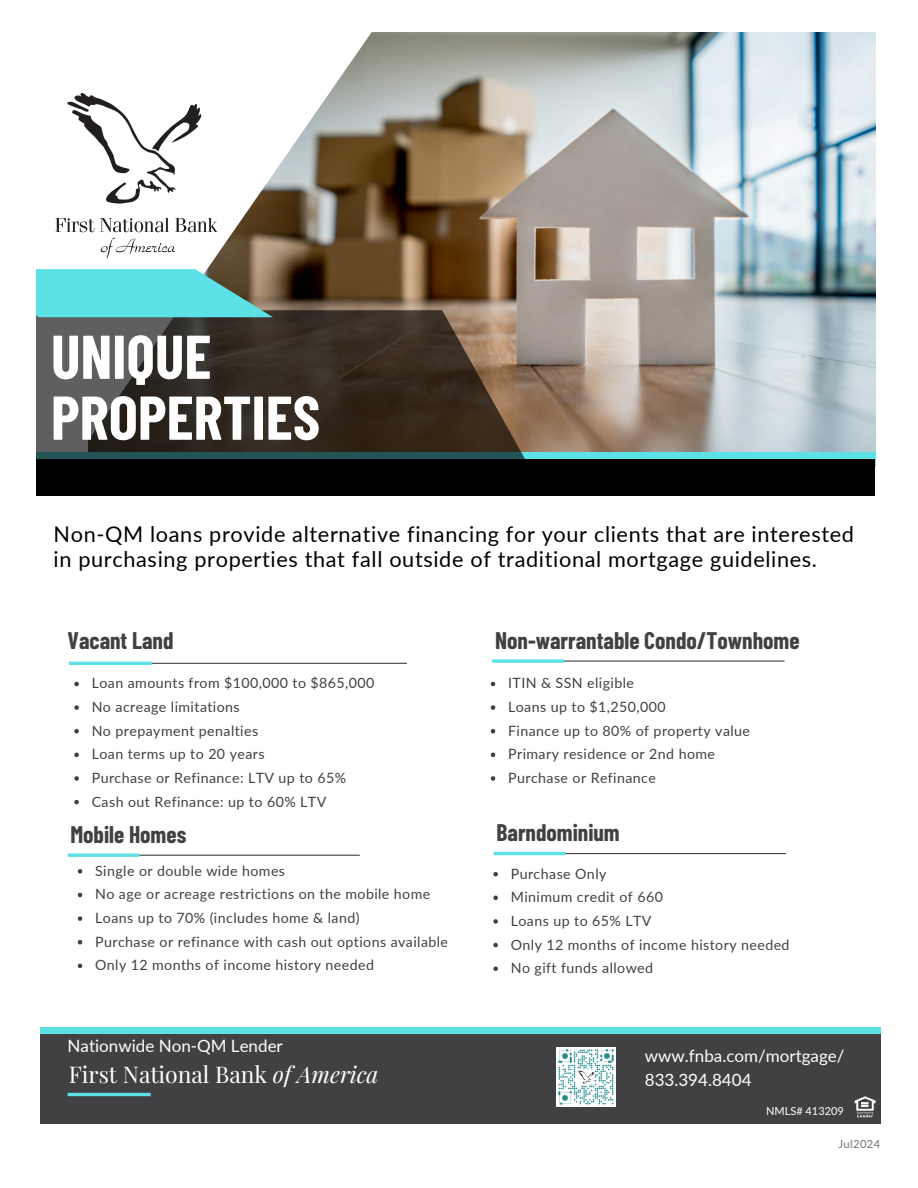
<style>
.page{position:relative;width:918px;height:1188px;background:#fff}
.page>*{position:absolute;margin:0;border:0;box-sizing:border-box;transform-origin:0 0}
.t1{font:700 61.65px/60.9px "Barlow Condensed";color:#fff}
.t2{font:700 23.4px "Barlow Condensed";color:#414042}
.t3{font:22.95px "Playfair Display";color:#fff}
.t4{font:21.75px/24.8px "Lato";letter-spacing:.03em;color:#000}
.t5{font:16.95px "Lato";color:#fff}
.t6{font:14.25px "Lato";letter-spacing:.03em;color:#414042}
.t7{font:11.25px "Lato";letter-spacing:.03em;color:#737373}
.t8{font:10.95px "Lato";color:#fff}
.s1{font-style:italic}
</style>
<div class="page">
<div style="left:40px;top:1027px;width:840px;height:96px;background:#414042"></div>
<div style="left:40px;top:1027px;width:840px;height:7px;background:#5ce1e6"></div>
<img style="left:854px;top:1096px;width:21px;height:22px">
<hr style="left:68px;top:1093px;width:83px;height:3px;background:#5ce1e6">
<img style="left:375px;top:32px;width:501px;height:435px">
<svg style="left:207px;top:32px;width:168px;height:278px"></svg>
<div style="left:35px;top:453px;width:840px;height:43px;background:#000"></div>
<div style="left:36px;top:452px;width:840px;height:7px;background:#5ce1e6"></div>
<svg style="left:36px;top:310px;width:497px;height:149px;background:#453e35"></svg>
<svg style="left:36px;top:269px;width:237px;height:48px;background:#61cccd"></svg>
<div style="left:0;top:193px;width:36px;height:303px;background:#fff"></div>
<img style="left:55px;top:92px;width:169px;height:167px">
<hr style="left:494px;top:661px;width:291px;height:1px;background:#414042">
<svg style="left:492px;top:659px;width:72px;height:4px"></svg>
<hr style="left:70px;top:663px;width:337px;height:1px;background:#414042">
<hr style="left:69px;top:662px;width:83px;height:3px;background:#5ce1e6">
<hr style="left:69px;top:855px;width:291px;height:1px;background:#414042">
<hr style="left:68px;top:854px;width:71px;height:3px;background:#5ce1e6">
<img style="left:556px;top:1047px;width:60px;height:60px">
<svg style="left:491px;top:682px;width:4px;height:4px"></svg>
<svg style="left:491px;top:705px;width:4px;height:5px"></svg>
<svg style="left:491px;top:729px;width:4px;height:4px"></svg>
<svg style="left:491px;top:753px;width:4px;height:4px"></svg>
<svg style="left:491px;top:776px;width:4px;height:5px"></svg>
<svg style="left:78px;top:869px;width:4px;height:5px"></svg>
<svg style="left:78px;top:893px;width:4px;height:4px"></svg>
<svg style="left:78px;top:916px;width:4px;height:5px"></svg>
<svg style="left:78px;top:940px;width:4px;height:4px"></svg>
<svg style="left:78px;top:964px;width:4px;height:4px"></svg>
<svg style="left:74px;top:682px;width:5px;height:4px"></svg>
<svg style="left:74px;top:705px;width:5px;height:5px"></svg>
<svg style="left:74px;top:729px;width:5px;height:4px"></svg>
<svg style="left:74px;top:753px;width:5px;height:4px"></svg>
<svg style="left:74px;top:776px;width:5px;height:5px"></svg>
<svg style="left:74px;top:800px;width:5px;height:4px"></svg>
<hr style="left:495px;top:853px;width:291px;height:1px;background:#414042">
<hr style="left:494px;top:852px;width:72px;height:3px;background:#5ce1e6">
<svg style="left:493px;top:872px;width:5px;height:4px"></svg>
<svg style="left:493px;top:896px;width:5px;height:4px"></svg>
<svg style="left:493px;top:919px;width:5px;height:5px"></svg>
<svg style="left:493px;top:943px;width:5px;height:4px"></svg>
<svg style="left:493px;top:966px;width:5px;height:5px"></svg>
<p class="t1" style="left:51px;top:324px;width:271px">UNIQUE<br>PROPERTIES</p>
<p class="t4" style="left:54px;top:521px;width:802px">Non-QM loans provide alternative financing for your clients that are interested in purchasing properties that fall outside of traditional mortgage guidelines.</p>
<p class="t2" style="left:68px;top:626px;width:107px">Vacant Land</p>
<p class="t6" style="left:92px;top:674px;width:284px">Loan amounts from $100,000 to $865,000</p>
<p class="t6" style="left:92px;top:698px;width:150px">No acreage limitations</p>
<p class="t6" style="left:92px;top:722px;width:168px">No prepayment penalties</p>
<p class="t6" style="left:92px;top:745px;width:174px">Loan terms up to 20 years</p>
<h4 class="t6" style="left:92px;top:769px;width:256px">Purchase or Refinance: LTV up to 65%</h4>
<h3 class="t6" style="left:92px;top:793px;width:236px">Cash out Refinance: up to 60% LTV</h3>
<p class="t2" style="left:70px;top:820px;width:117px">Mobile Homes</p>
<p class="t6" style="left:95px;top:862px;width:191px">Single or double wide homes</p>
<p class="t6" style="left:95px;top:885px;width:337px">No age or acreage restrictions on the mobile home</p>
<p class="t6" style="left:95px;top:909px;width:266px">Loans up to 70% (includes home &amp; land)</p>
<p class="t6" style="left:95px;top:933px;width:354px">Purchase or refinance with cash out options available</p>
<p class="t6" style="left:95px;top:956px;width:280px">Only 12 months of income history needed</p>
<h2 class="t5" style="left:68px;top:1036px;width:217px">Nationwide Non-QM Lender</h2>
<p class="t3" style="left:69px;top:1058px;width:311px">First National Bank <span class="s1">of America</span></p>
<h2 class="t2" style="left:495px;top:626px;width:306px">Non-warrantable Condo/Townhome</h2>
<p class="t6" style="left:508px;top:674px;width:127px">ITIN &amp; SSN eligible</p>
<p class="t6" style="left:508px;top:698px;width:159px">Loans up to $1,250,000</p>
<p class="t6" style="left:508px;top:722px;width:243px">Finance up to 80% of property value</p>
<p class="t6" style="left:508px;top:745px;width:208px">Primary residence or 2nd home</p>
<p class="t6" style="left:508px;top:769px;width:149px">Purchase or Refinance</p>
<p class="t2" style="left:497px;top:818px;width:125px">Barndominium</p>
<h4 class="t6" style="left:511px;top:865px;width:97px">Purchase Only</h4>
<h4 class="t6" style="left:511px;top:888px;width:154px">Minimum credit of 660</h4>
<p class="t6" style="left:511px;top:912px;width:142px">Loans up to 65% LTV</p>
<h6 class="t6" style="left:511px;top:936px;width:280px">Only 12 months of income history needed</h6>
<p class="t6" style="left:511px;top:959px;width:144px">No gift funds allowed</p>
<p class="t5" style="left:645px;top:1045px;width:201px">www.fnba.com/mortgage/</p>
<p class="t5" style="left:645px;top:1069px;width:108px">833.394.8404</p>
<h2 class="t8" style="left:766px;top:1104px;width:79px">NMLS# 413209</h2>
<p class="t7" style="left:838px;top:1137px;width:43px">Jul2024</p>
</div>
